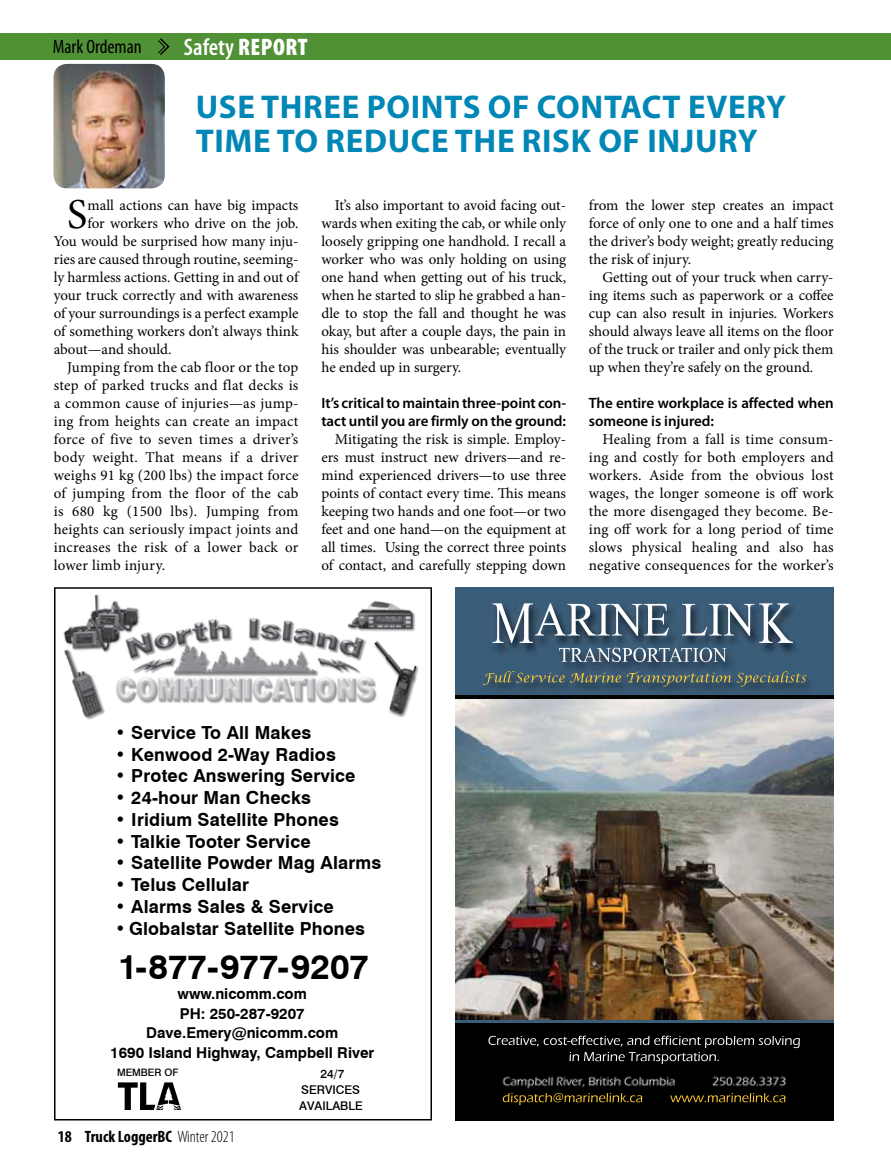
<style>
.page{position:relative;width:891px;height:1161px;background:#fff}
.page>*{position:absolute;margin:0;border:0;box-sizing:border-box;transform-origin:0 0}
.t1{font:42.75px "Minion Pro";color:#000}
.t2{font:700 34.5px "Swiss 721 BT";color:#000}
.t3{font:700 33px/34.5px "Myriad Pro";letter-spacing:.02em;color:#0087b6}
.t4{font:600 condensed 24px "Myriad Pro";color:#fff}
.t5{font:condensed 19.5px "Myriad Pro";color:#000}
.t6{font:700 18px "Swiss 721 BT";letter-spacing:.01em;color:#000}
.t7{font:700 condensed 16.5px "Myriad Pro";color:#000}
.t8{font:15px/18px "Minion Pro";letter-spacing:.005em;color:#000;text-align:justify}
.t9{font:600 15px/18px "Myriad Pro";letter-spacing:-.005em;color:#000}
.t10{font:700 15px/19.5px "Swiss 721 BT";color:#000;text-align:center}
.t11{font:500 12px/16.2px "Swiss 721 BT";color:#000;text-align:center}
.t12{font:500 10.2px "Swiss 721 BT";color:#000}
.s1{font-weight:900}
.s2{font-weight:300}
</style>
<div class="page">
<svg style="left:54px;top:587px;width:378px;height:533px"></svg>
<img style="left:456px;top:699px;width:378px;height:321px">
<img style="left:456px;top:694px;width:378px;height:5px">
<img style="left:456px;top:1020px;width:378px;height:4px">
<img style="left:456px;top:1024px;width:378px;height:96px">
<img style="left:456px;top:587px;width:378px;height:107px">
<img style="left:54px;top:64px;width:111px;height:124px">
<div style="left:0;top:34px;width:891px;height:26px;background:#519136"></div>
<svg style="left:158px;top:38px;width:12px;height:17px"></svg>
<svg style="left:193px;top:33px;width:598px;height:1px"></svg>
<h3 class="t5" style="left:53px;top:35px;width:90px">Mark Ordeman</h3>
<h3 class="t4" style="left:184px;top:34px;width:125px">Safety <span class="s1">REPORT</span></h3>
<h3 class="t3" style="left:196px;top:88px;width:592px">USE THREE POINTS OF CONTACT EVERY<br>TIME TO REDUCE THE RISK OF INJURY</h3>
<h1 class="t1" style="left:67px;top:186px;width:22px">S</h1>
<p class="t8" style="left:87px;top:197px;width:213px">mall actions can have big impacts</p>
<p class="t8" style="left:87px;top:215px;width:213px">for workers who drive on the job.</p>
<p class="t8" style="left:54px;top:233px;width:246px">You would be surprised how many inju-</p>
<p class="t8" style="left:54px;top:251px;width:246px">ries are caused through routine, seeming-</p>
<p class="t8" style="left:54px;top:269px;width:246px">ly harmless actions. Getting in and out of</p>
<p class="t8" style="left:54px;top:287px;width:246px">your truck correctly and with awareness</p>
<p class="t8" style="left:54px;top:305px;width:246px">of your surroundings is a perfect example</p>
<p class="t8" style="left:54px;top:323px;width:246px">of something workers don’t always think</p>
<p class="t8" style="left:54px;top:341px;width:119px">about—and should.</p>
<p class="t8" style="left:67px;top:359px;width:233px">Jumping from the cab floor or the top</p>
<p class="t8" style="left:54px;top:377px;width:246px">step of parked trucks and flat decks is</p>
<p class="t8" style="left:54px;top:395px;width:246px">a common cause of injuries—as jump-</p>
<p class="t8" style="left:54px;top:413px;width:246px">ing from heights can create an impact</p>
<p class="t8" style="left:54px;top:431px;width:246px">force of five to seven times a driver’s</p>
<p class="t8" style="left:54px;top:449px;width:246px">body weight. That means if a driver</p>
<p class="t8" style="left:54px;top:467px;width:246px">weighs 91 kg (200 lbs) the impact force</p>
<p class="t8" style="left:54px;top:485px;width:246px">of jumping from the floor of the cab</p>
<p class="t8" style="left:54px;top:503px;width:246px">is 680 kg (1500 lbs). Jumping from</p>
<p class="t8" style="left:54px;top:521px;width:246px">heights can seriously impact joints and</p>
<p class="t8" style="left:54px;top:539px;width:246px">increases the risk of a lower back or</p>
<p class="t8" style="left:54px;top:557px;width:113px">lower limb injury.</p>
<p class="t8" style="left:321px;top:197px;width:246px;text-indent:14px">It’s also important to avoid facing out&shy;wards when exiting the cab, or while only loosely gripping one handhold. I recall a worker who was only holding on using one hand when getting out of his truck, when he started to slip he grabbed a han&shy;dle to stop the fall and thought he was okay, but after a couple days, the pain in his shoulder was unbearable; eventually he ended up in surgery.</p>
<p class="t9" style="left:321px;top:394px;width:246px">It’s critical to maintain three-point con&shy;tact until you are firmly on the ground:</p>
<p class="t8" style="left:321px;top:431px;width:246px;text-indent:14px">Mitigating the risk is simple. Employ&shy;ers must instruct new drivers—and re&shy;mind experienced drivers—to use three points of contact every time. This means keeping two hands and one foot—or two feet and one hand—on the equipment at all times. Using the correct three points of contact, and carefully stepping down</p>
<p class="t8" style="left:589px;top:197px;width:246px">from the lower step creates an impact force of only one to one and a half times the driver’s body weight; greatly reducing the risk of injury.</p>
<p class="t8" style="left:589px;top:269px;width:246px;text-indent:14px">Getting out of your truck when carry&shy;ing items such as paperwork or a coffee cup can also result in injuries. Workers should always leave all items on the floor of the truck or trailer and only pick them up when they’re safely on the ground.</p>
<p class="t9" style="left:589px;top:394px;width:246px">The entire workplace is affected when someone is injured:</p>
<p class="t8" style="left:589px;top:431px;width:246px;text-indent:14px">Healing from a fall is time consum&shy;ing and costly for both employers and workers. Aside from the obvious lost wages, the longer someone is off work the more disengaged they become. Be&shy;ing off work for a long period of time slows physical healing and also has negative consequences for the worker’s</p>
<p class="t6" style="left:115px;top:722px;width:198px">• Service To All Makes</p>
<p class="t6" style="left:115px;top:743px;width:222px">• Kenwood 2-Way Radios</p>
<p class="t6" style="left:115px;top:765px;width:242px">• Protec Answering Service</p>
<p class="t6" style="left:115px;top:787px;width:197px">• 24-hour Man Checks</p>
<p class="t6" style="left:115px;top:809px;width:225px">• Iridium Satellite Phones</p>
<p class="t6" style="left:115px;top:830px;width:197px">• Talkie Tooter Service</p>
<p class="t6" style="left:115px;top:852px;width:268px">• Satellite Powder Mag Alarms</p>
<p class="t6" style="left:115px;top:874px;width:135px">• Telus Cellular</p>
<p class="t6" style="left:115px;top:896px;width:220px">• Alarms Sales &amp; Service</p>
<p class="t6" style="left:115px;top:918px;width:251px">• Globalstar Satellite Phones</p>
<h2 class="t2" style="left:118px;top:946px;width:253px">1-877-977-9207</h2>
<p class="t10" style="left:110px;top:984px;width:266px">www.nicomm.com<br>PH: 250-287-9207<br>Dave.Emery@nicomm.com<br>1690 Island Highway, Campbell River</p>
<p class="t11" style="left:299px;top:1065px;width:65px">24/7<br>SERVICES<br>AVAILABLE</p>
<p class="t12" style="left:117px;top:1066px;width:63px">MEMBER OF</p>
<p class="t7" style="left:58px;top:1126px;width:178px">18 Truck LoggerBC <span class="s2">Winter 2021</span></p>
</div>
